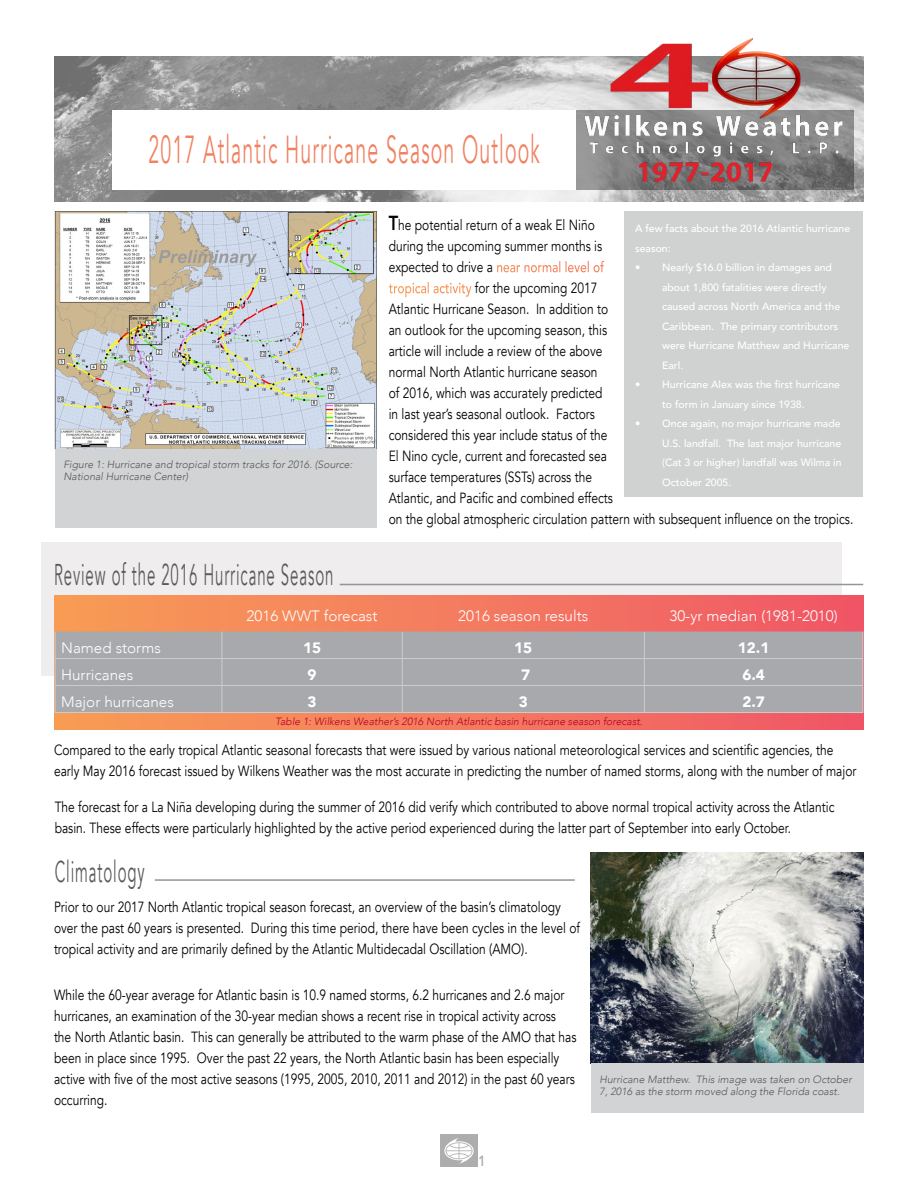
<style>
.page{position:relative;width:918px;height:1188px;background:#fff}
.page>*{position:absolute;margin:0;border:0;box-sizing:border-box;transform-origin:0 0}
.t1{font:39px "Avenir";letter-spacing:.06em;color:#f18161;scale:.5 1}
.t2{font:30px "Avenir";letter-spacing:.06em;color:#58595b;scale:.5 1}
.t3{font:300 15px "Avenir";color:#fff}
.t4{font:900 15px "Avenir";color:#fff}
.t5{font:14.7px/21px "Avenir";color:#000;scale:.81 1}
.t6{font:800 14.7px "Avenir";color:#5b5b5c;scale:.81 1}
.t7{font:500 10.5px/19.5px "Avenir";color:#fffffe}
.t8{font:italic 300 10.5px/12px "Avenir";color:#58595b}
.t9{font:italic 300 10.5px "Avenir";color:#b60023}
.s1{font-weight:800;font-size:20.25px}
.s2{font-weight:500;color:#fff}
</style>
<div class="page">
<img style="left:55px;top:56px;width:808px;height:146px">
<div style="left:41px;top:542px;width:801px;height:134px;background:#efeded"></div>
<div style="left:112px;top:111px;width:464px;height:79px;background:#fff"></div>
<img style="left:572px;top:38px;width:286px;height:157px">
<div style="left:625px;top:211px;width:238px;height:286px;background:#d0d2d2"></div>
<hr style="left:340px;top:584px;width:523px;height:1px;background:#939598">
<hr style="left:155px;top:879px;width:420px;height:2px;background:#939598">
<svg style="left:55px;top:596px;width:808px;height:133px;background:#f27660"></svg>
<div style="left:55px;top:596px;width:167px;height:36px;background:#f79557"></div>
<div style="left:56px;top:632px;width:806px;height:80px;background:#a7a9ac"></div>
<hr style="left:55px;top:658px;width:167px;height:1px;background:#cbcdce">
<hr style="left:222px;top:658px;width:180px;height:1px;background:#cbcdce">
<hr style="left:402px;top:658px;width:242px;height:1px;background:#cbcdce">
<hr style="left:644px;top:658px;width:219px;height:1px;background:#cbcdce">
<hr style="left:55px;top:685px;width:167px;height:1px;background:#cbcdce">
<svg style="left:55px;top:632px;width:1px;height:80px"></svg>
<hr style="left:222px;top:685px;width:180px;height:1px;background:#cbcdce">
<hr style="left:402px;top:685px;width:242px;height:1px;background:#cbcdce">
<svg style="left:402px;top:632px;width:1px;height:80px"></svg>
<hr style="left:644px;top:685px;width:219px;height:1px;background:#cbcdce">
<svg style="left:644px;top:632px;width:1px;height:80px"></svg>
<hr style="left:55px;top:712px;width:167px;height:1px;background:#cbcdce">
<hr style="left:402px;top:596px;width:1px;height:36px;background:#fff">
<hr style="left:644px;top:596px;width:1px;height:36px;background:#fff">
<hr style="left:222px;top:596px;width:1px;height:36px;background:#fff">
<svg style="left:222px;top:632px;width:1px;height:80px"></svg>
<svg style="left:862px;top:632px;width:1px;height:80px"></svg>
<hr style="left:222px;top:712px;width:180px;height:1px;background:#cbcdce">
<hr style="left:402px;top:712px;width:242px;height:1px;background:#cbcdce">
<hr style="left:644px;top:712px;width:219px;height:1px;background:#cbcdce">
<img style="left:591px;top:853px;width:272px;height:211px">
<div style="left:591px;top:1064px;width:272px;height:49px;background:#d1d3d4"></div>
<img style="left:441px;top:1135px;width:36px;height:31px">
<img style="left:55px;top:211px;width:322px;height:238px">
<div style="left:55px;top:449px;width:322px;height:78px;background:#d1d3d4"></div>
<h1 class="t1" style="left:149px;top:126px;width:784px">2017 Atlantic Hurricane Season Outlook</h1>
<p class="t8" style="left:63px;top:459px;width:290px">Figure 1: Hurricane and tropical storm tracks for 2016. (Source:<br>National Hurricane Center)</p>
<h2 class="t2" style="left:54px;top:557px;width:561px">Review of the 2016 Hurricane Season</h2>
<p class="t5" style="left:389px;top:215px;width:575px"><span class="s1">T</span>he potential return of a weak El Niño<br>during the upcoming summer months is<br>expected to drive a <span class="s2">near normal level of<br>tropical activity</span> for the upcoming 2017<br>Atlantic Hurricane Season. In addition to<br>an outlook for the upcoming season, this<br>article will include a review of the above<br>normal North Atlantic hurricane season<br>of 2016, which was accurately predicted<br>in last year’s seasonal outlook. Factors<br>considered this year include status of the<br>El Nino cycle, current and forecasted sea<br>surface temperatures (SSTs) across the<br>Atlantic, and Pacific and combined effects<br>on the global atmospheric circulation pattern with subsequent influence on the tropics.</p>
<p class="t7" style="left:635px;top:218px;width:217px">A few facts about the 2016 Atlantic hurricane season:</p>
<p class="t7" style="left:662px;top:257px;width:189px;text-indent:-27px">• Nearly $16.0 billion in damages and about 1,800 fatalities were directly caused across North America and the<br>Caribbean. The primary contributors were Hurricane Matthew and Hurricane<br>Earl.</p>
<p class="t7" style="left:662px;top:374px;width:179px;text-indent:-27px">• Hurricane Alex was the first hurricane to form in January since 1938.</p>
<p class="t7" style="left:662px;top:413px;width:181px;text-align:justify;text-indent:-27px">• Once again, no major hurricane made U.S. landfall. The last major hurricane (Cat 3 or higher) landfall was Wilma in October 2005.</p>
<p class="t3" style="left:247px;top:607px;width:132px">2016 WWT forecast</p>
<p class="t3" style="left:458px;top:607px;width:132px">2016 season results</p>
<p class="t3" style="left:669px;top:607px;width:170px">30-yr median (1981-2010)</p>
<p class="t3" style="left:61px;top:638px;width:101px">Named storms</p>
<p class="t4" style="left:303px;top:634px;width:20px">15</p>
<p class="t4" style="left:514px;top:634px;width:20px">15</p>
<p class="t4" style="left:738px;top:634px;width:33px">12.1</p>
<p class="t3" style="left:61px;top:665px;width:74px">Hurricanes</p>
<p class="t4" style="left:308px;top:661px;width:11px">9</p>
<p class="t4" style="left:521px;top:661px;width:11px">7</p>
<p class="t4" style="left:742px;top:661px;width:24px">6.4</p>
<p class="t3" style="left:61px;top:692px;width:114px">Major hurricanes</p>
<p class="t4" style="left:308px;top:688px;width:11px">3</p>
<p class="t4" style="left:519px;top:688px;width:11px">3</p>
<p class="t4" style="left:742px;top:688px;width:24px">2.7</p>
<p class="t9" style="left:275px;top:715px;width:369px">Table 1: Wilkens Weather’s 2016 North Atlantic basin hurricane season forecast.</p>
<p class="t5" style="left:54px;top:739px;width:992px">Compared to the early tropical Atlantic seasonal forecasts that were issued by various national meteorological services and scientific agencies, the early May 2016 forecast issued by Wilkens Weather was the most accurate in predicting the number of named storms, along with the number of major</p>
<p class="t5" style="left:55px;top:796px;width:964px">The forecast for a La Niña developing during the summer of 2016 did verify which contributed to above normal tropical activity across the Atlantic basin. These effects were particularly highlighted by the active period experienced during the latter part of September into early October.</p>
<h2 class="t2" style="left:55px;top:853px;width:182px">Climatology</h2>
<p class="t5" style="left:54px;top:897px;width:651px">Prior to our 2017 North Atlantic tropical season forecast, an overview of the basin’s climatology over the past 60 years is presented. During this time period, there have been cycles in the level of tropical activity and are primarily defined by the Atlantic Multidecadal Oscillation (AMO).</p>
<p class="t5" style="left:54px;top:984px;width:647px">While the 60-year average for Atlantic basin is 10.9 named storms, 6.2 hurricanes and 2.6 major hurricanes, an examination of the 30-year median shows a recent rise in tropical activity across the North Atlantic basin. This can generally be attributed to the warm phase of the AMO that has been in place since 1995. Over the past 22 years, the North Atlantic basin has been especially active with five of the most active seasons (1995, 2005, 2010, 2011 and 2012) in the past 60 years occurring.</p>
<p class="t6" style="left:478px;top:1149px;width:10px">1</p>
<p class="t8" style="left:600px;top:1073px;width:254px">Hurricane Matthew. This image was taken on October<br>7, 2016 as the storm moved along the Florida coast.</p>
</div>
